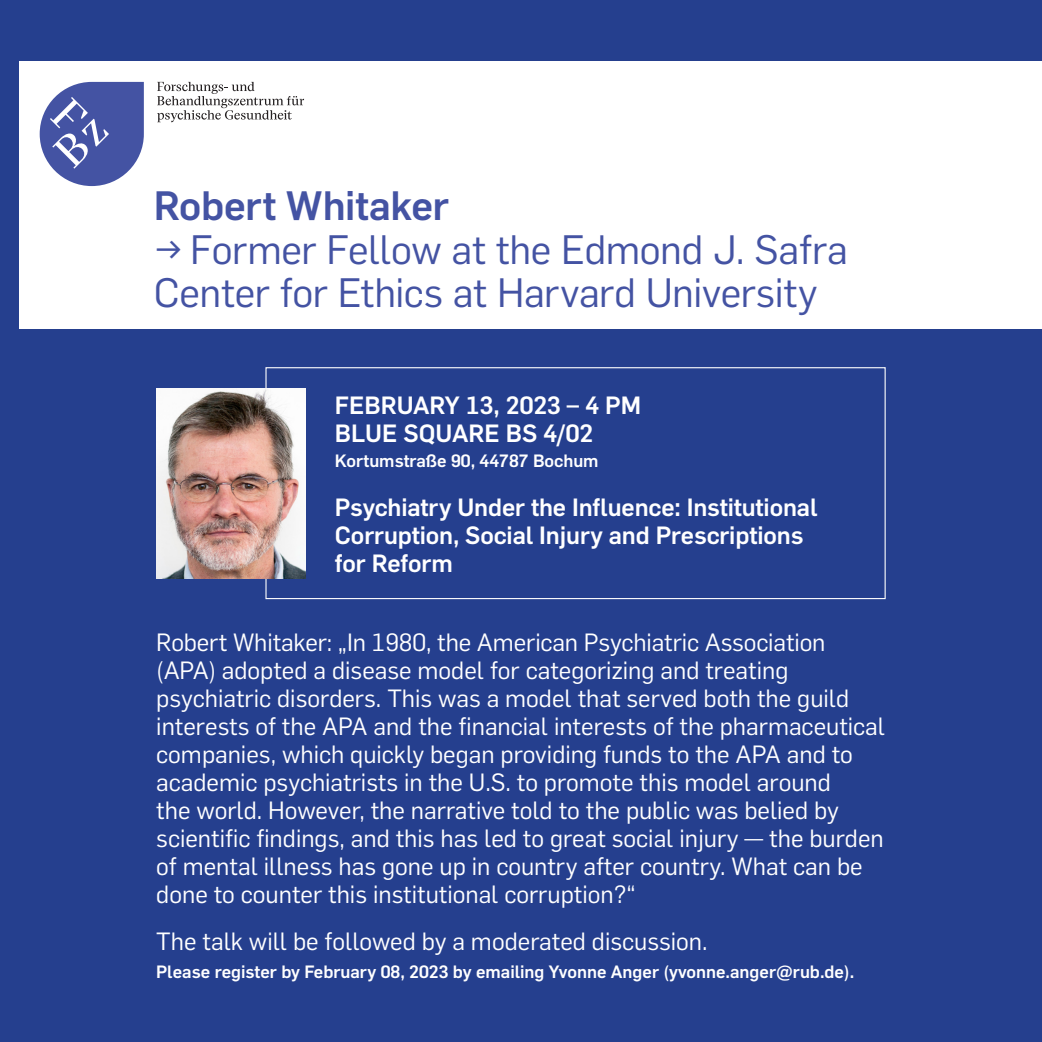
<style>
.page{position:relative;width:1042px;height:1042px;background:#253f8e}
.page>*{position:absolute;margin:0;border:0;box-sizing:border-box;transform-origin:0 0}
.t1{font:40.25px/43.8px "Flama";letter-spacing:-.01em;color:#4453a3}
.t2{font:500 40.25px "Flama";letter-spacing:-.01em;color:#4453a3}
.t3{font:24.5px/28px "Flama";color:#fff}
.t4{font:500 24.5px/28px "Flama";letter-spacing:-.005em;color:#fff}
.t5{font:500 17.5px "Flama";color:#fff}
</style>
<div class="page">
<div style="left:20px;top:61px;width:1022px;height:268px;background:#fff"></div>
<div style="left:40px;top:82px;width:104px;height:104px;background:#4453a3;border-radius:52px"></div>
<svg style="left:157px;top:82px;width:147px;height:40px"></svg>
<svg style="left:50px;top:97px;width:59px;height:72px"></svg>
<div style="left:265px;top:367px;width:620px;height:232px;border:1px solid #fff"></div>
<img style="left:156px;top:388px;width:150px;height:190px">
<h1 class="t2" style="left:154px;top:176px;width:297px">Robert Whitaker</h1>
<h1 class="t1" style="left:154px;top:225px;width:695px">→ Former Fellow at the Edmond J. Safra<br>Center for Ethics at Harvard University</h1>
<p class="t4" style="left:335px;top:390px;width:308px">FEBRUARY 13, 2023 – 4 PM<br>BLUE SQUARE BS 4/02</p>
<p class="t5" style="left:335px;top:448px;width:265px">Kortumstraße 90, 44787 Bochum</p>
<p class="t4" style="left:335px;top:491px;width:484px">Psychiatry Under the Influence: Institutional<br>Corruption, Social Injury and Prescriptions for Reform</p>
<p class="t3" style="left:156px;top:627px;width:730px">Robert Whitaker: „In 1980, the American Psychiatric Association (APA) adopted a disease model for categorizing and treating psychiatric disorders. This was a model that served both the guild interests of the APA and the financial interests of the pharmaceutical companies, which quickly began providing funds to the APA and to academic psychiatrists in the U.S. to promote this model around<br>the world. However, the narrative told to the public was belied by scientific findings, and this has led to great social injury — the burden of mental illness has gone up in country after country. What can be done to counter this institutional corruption?“</p>
<p class="t3" style="left:156px;top:926px;width:553px">The talk will be followed by a moderated discussion.</p>
<p class="t5" style="left:156px;top:959px;width:699px">Please register by February 08, 2023 by emailing Yvonne Anger (yvonne.anger@rub.de).</p>
</div>
